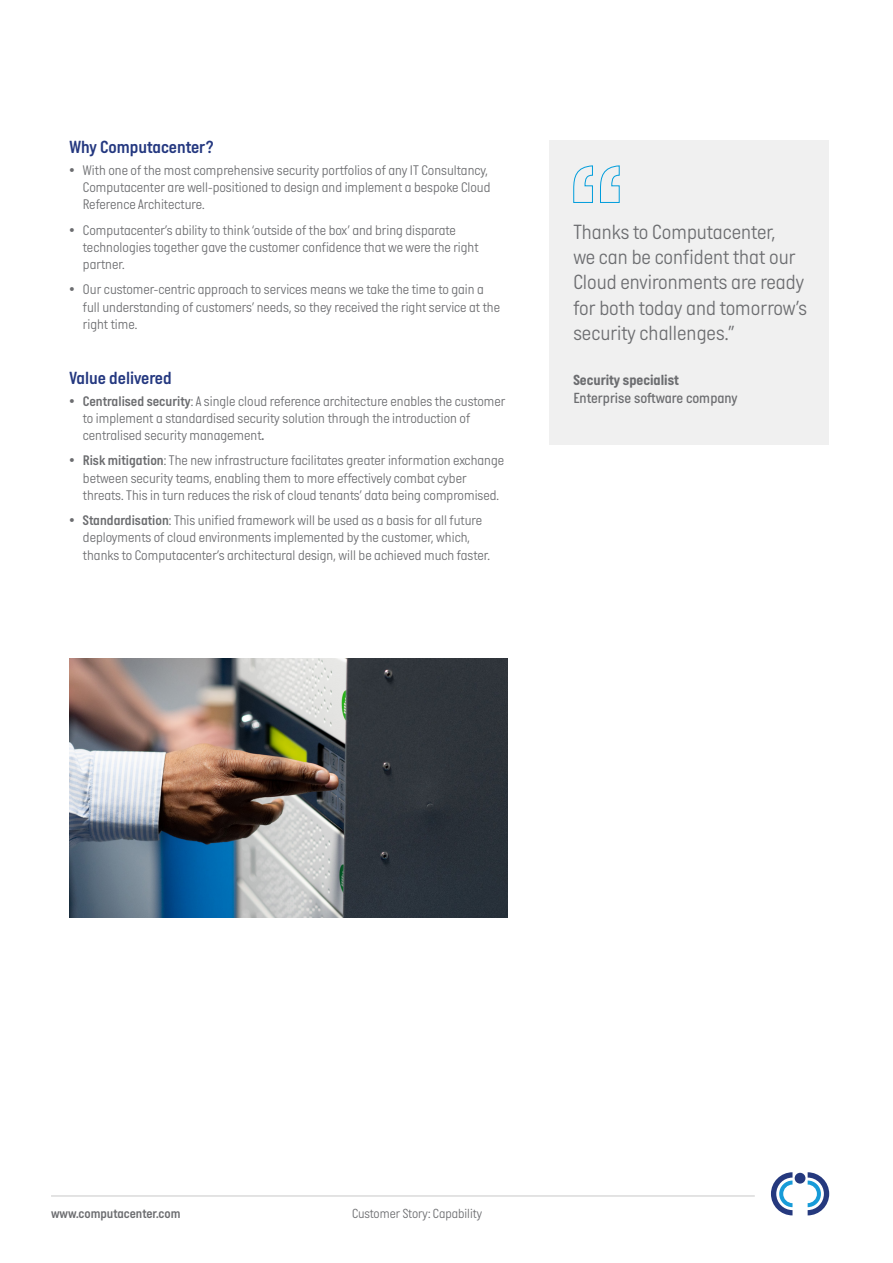
<style>
.page{position:relative;width:893px;height:1263px;background:#fff}
.page>*{position:absolute;margin:0;border:0;box-sizing:border-box;transform-origin:0 0}
.Body{font:300 21px/25.2px "Italian Plate No One";color:#6c6d70}
.t1{font:18px "Italian Plate No One D Bd";color:#243880}
.Body-2{font:500 15px "Italian Plate No One";color:#6c6d70}
.Body-3{font:700 15px "Italian Plate No One";color:#6c6d70}
.Body-4{font:300 14.25px/17.1px "Italian Plate No One";color:#6c6d70}
.t2{font:300 13.5px "Italian Plate No One";color:#6c6d70}
.t3{font:13.5px "Italian Plate No One D Bd";color:#6c6d70}
.s1{font-family:"Italian Plate No One D Bd";font-weight:400}
</style>
<div class="page">
<div style="left:550px;top:140px;width:279px;height:304px;background:#f0f0f0"></div>
<svg style="left:573px;top:165px;width:47px;height:38px"></svg>
<svg style="left:771px;top:1172px;width:21px;height:43px"></svg>
<svg style="left:808px;top:1172px;width:21px;height:43px"></svg>
<div style="left:795px;top:1173px;width:10px;height:10px;background:#25397e;border-radius:50%"></div>
<hr style="left:51px;top:1195px;width:704px;height:1px;background:#c8c8c8">
<img style="left:69px;top:659px;width:438px;height:258px">
<p class="t1" style="left:69px;top:138px;width:146px">Why Computacenter?</p>
<p class="Body-4" style="left:83px;top:162px;width:409px;text-indent:-14px">• With one of the most comprehensive security portfolios of any IT Consultancy,<br>Computacenter are well-positioned to design and implement a bespoke Cloud<br>Reference Architecture.</p>
<p class="Body-4" style="left:83px;top:222px;width:397px;text-indent:-13px">• Computacenter’s ability to think ‘outside of the box’ and bring disparate technologies together gave the customer confidence that we were the right partner.</p>
<p class="Body-4" style="left:83px;top:282px;width:419px;text-indent:-13px">• Our customer-centric approach to services means we take the time to gain a full understanding of customers’ needs, so they received the right service at the right time.</p>
<p class="t1" style="left:69px;top:368px;width:104px">Value delivered</p>
<p class="Body-4" style="left:83px;top:393px;width:424px;text-indent:-14px">• <span class="s1">Centralised security</span>: A single cloud reference architecture enables the customer to implement a standardised security solution through the introduction of centralised security management<span class="s1">.</span></p>
<p class="Body-4" style="left:83px;top:453px;width:423px;text-indent:-14px">• <span class="s1">Risk mitigation</span>: The new infrastructure facilitates greater information exchange between security teams, enabling them to more effectively combat cyber threats. This in turn reduces the risk of cloud tenants’ data being compromised.</p>
<p class="Body-4" style="left:83px;top:513px;width:408px;text-indent:-13px">• <span class="s1">Standardisation</span>: This unified framework will be used as a basis for all future deployments of cloud environments implemented by the customer, which, thanks to Computacenter’s architectural design, will be achieved much faster.</p>
<p class="Body" style="left:573px;top:220px;width:235px">Thanks to Computacenter,<br>we can be confident that our<br>Cloud environments are ready for both today and tomorrow’s security challenges.”</p>
<p class="Body-3" style="left:573px;top:372px;width:107px">Security specialist</p>
<p class="Body-2" style="left:573px;top:390px;width:166px">Enterprise software company</p>
<p class="t3" style="left:51px;top:1206px;width:131px">www.computacenter.com</p>
<p class="t2" style="left:352px;top:1206px;width:132px">Customer Story: Capability</p>
</div>
